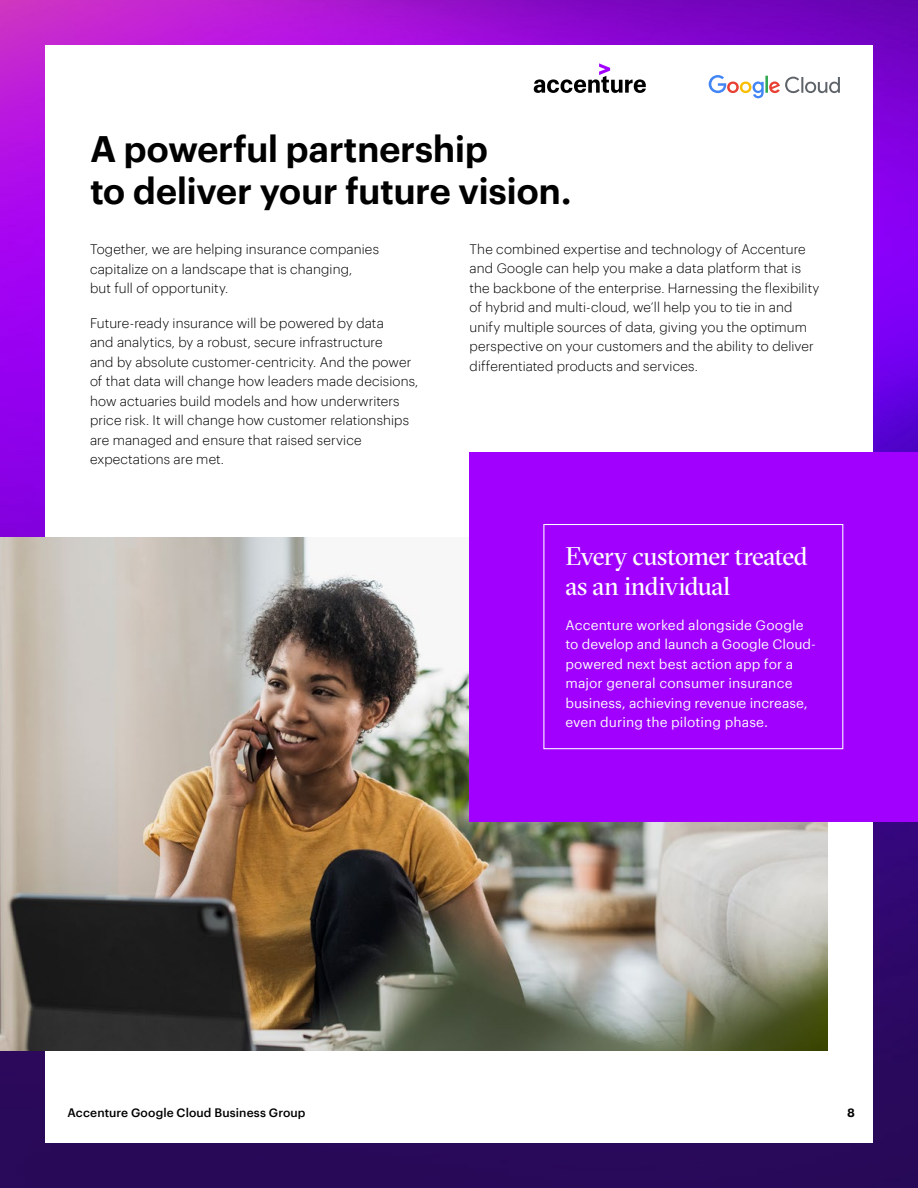
<style>
.page{position:relative;width:918px;height:1188px;background:#fff}
.page>*{position:absolute;margin:0;border:0;box-sizing:border-box;transform-origin:0 0}
.t1{font:600 36px/42px "Graphik";letter-spacing:-.015em;color:#000}
.t2{font:25.5px/30px "GT Sectra Fine";letter-spacing:-.025em;color:#fff}
.t3{font:300 13.5px/19.5px "Graphik";letter-spacing:.005em;color:#000}
.t4{font:13.5px/19.5px "Graphik";color:#fff}
.t5{font:500 12px "Graphik";letter-spacing:.01em;color:#000}
.t6{font:600 12px "Graphik";color:#000}
</style>
<div class="page">
<img style="left:0;top:0;width:918px;height:1188px">
<div style="left:45px;top:45px;width:828px;height:1098px;background:#fff"></div>
<img style="left:0;top:538px;width:828px;height:513px">
<svg style="left:534px;top:63px;width:112px;height:30px"></svg>
<svg style="left:709px;top:75px;width:131px;height:23px"></svg>
<div style="left:470px;top:452px;width:448px;height:369px;background:#a100ff"></div>
<div style="left:543px;top:524px;width:300px;height:225px;border:1px solid #fff"></div>
<h1 class="t1" style="left:90px;top:124px;width:483px">A powerful partnership<br>to deliver your future vision.</h1>
<p class="t3" style="left:90px;top:238px;width:291px">Together, we are helping insurance companies capitalize on a landscape that is changing,<br>but full of opportunity.</p>
<p class="t3" style="left:90px;top:312px;width:330px">Future-ready insurance will be powered by data<br>and analytics, by a robust, secure infrastructure<br>and by absolute customer-centricity. And the power of that data will change how leaders made decisions, how actuaries build models and how underwriters price risk. It will change how customer relationships are managed and ensure that raised service expectations are met.</p>
<p class="t3" style="left:470px;top:238px;width:351px">The combined expertise and technology of Accenture and Google can help you make a data platform that is the backbone of the enterprise. Harnessing the flexibility of hybrid and multi-cloud, we’ll help you to tie in and unify multiple sources of data, giving you the optimum perspective on your customers and the ability to deliver differentiated products and services.</p>
<h2 class="t2" style="left:565px;top:542px;width:244px">Every customer treated as an individual</h2>
<p class="t4" style="left:565px;top:614px;width:252px">Accenture worked alongside Google to develop and launch a Google Cloud&shy;powered next best action app for a major general consumer insurance business, achieving revenue increase, even during the piloting phase.</p>
<p class="t5" style="left:68px;top:1103px;width:240px">Accenture Google Cloud Business Group</p>
<p class="t6" style="left:847px;top:1103px;width:9px">8</p>
</div>
